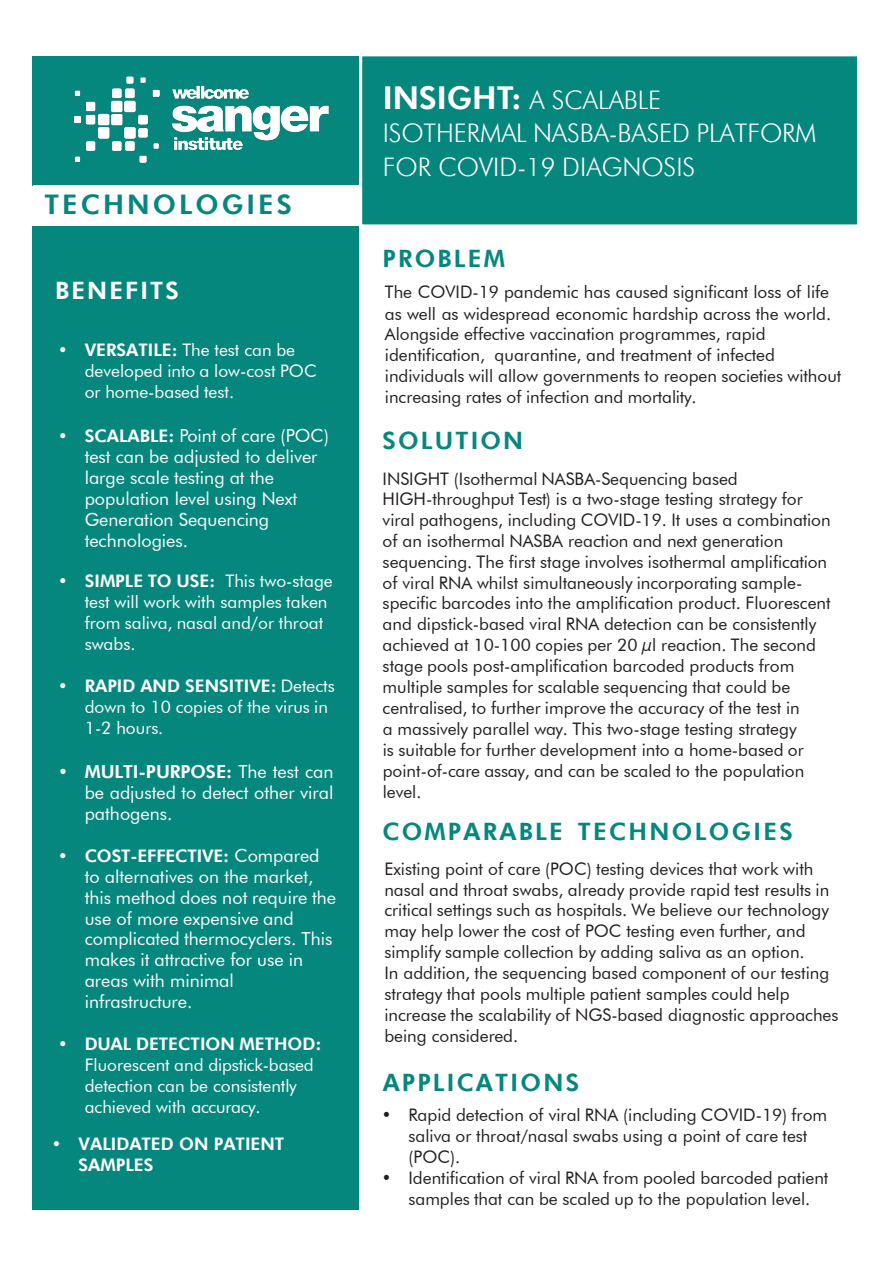
<style>
.page{position:relative;width:893px;height:1264px;background:#fff}
.page>*{position:absolute;margin:0;border:0;box-sizing:border-box;transform-origin:0 0}
.t1{font:800 27px "Futura BTW01";letter-spacing:.115em;color:#06877e}
.t2{font:300 25.5px/34.3px "Futura BTW01";letter-spacing:-.005em;color:#fff}
.t3{font:800 24px "Futura BTW01";letter-spacing:.09em;color:#06877e}
.t4{font:800 24px "Futura BTW01";letter-spacing:.09em;color:#fff}
.t5{font:18px/21px "Futura BT";color:#fff}
.t6{font:17.25px/20.9px "Futura BT";color:#231f20}
.t7{font:17.25px/21px "Futura BT";color:#fff}
.t8{font:800 17.25px/20.9px "Futura BTW01";letter-spacing:-.005em;color:#fff}
.s1{font-family:"Futura BTW01";font-weight:800}
.s2{font-family:"Futura BTW01";font-weight:800;font-size:17.25px}
.s3{font-size:18px}
.s4{font-family:"Futura BT";font-weight:400;font-size:18px}
.s5{font-family:"Futura BTW01";font-weight:800;font-size:18px}
.s6{font-weight:800;font-size:31.5px}
</style>
<div class="page">
<div style="left:360px;top:54px;width:499px;height:172px;background:#06877e"></div>
<div style="left:357px;top:52px;width:504px;height:177px;border:4px solid #fff"></div>
<div style="left:32px;top:226px;width:327px;height:983px;background:#06877e"></div>
<div style="left:32px;top:56px;width:327px;height:129px;background:#06877e"></div>
<div style="left:33px;top:185px;width:327px;height:41px;background:#fff"></div>
<img style="left:73px;top:76px;width:256px;height:87px">
<p class="t1" style="left:45px;top:188px;width:249px">TECHNOLOGIES</p>
<p class="t4" style="left:55px;top:275px;width:125px">BENEFITS</p>
<p class="t7" style="left:85px;top:339px;width:233px;text-indent:-27px"><span class="s1">• VERSATILE:</span> The test can be developed into a low-cost POC or home-based test.</p>
<p class="t5" style="left:85px;top:425px;width:246px;text-indent:-27px"><span class="s2">• SCALABLE</span><span class="s1">:</span> Point of care (POC) test can be adjusted to deliver large scale testing at the population level using Next<br>Generation Sequencing technologies.</p>
<p class="t7" style="left:85px;top:570px;width:249px;text-indent:-27px"><span class="s1">• SIMPLE TO USE:</span> This two-stage test will work with samples taken from saliva, nasal and/or throat swabs.</p>
<p class="t7" style="left:85px;top:675px;width:251px;text-indent:-27px"><span class="s1">• RAPID AND SENSITIVE:</span> Detects down to 10 copies of the virus in<br>1-2 hours.</p>
<p class="t5" style="left:85px;top:761px;width:250px;text-align:justify;text-indent:-27px"><span class="s1">• MULTI-PURPOSE:</span> The test can be adjusted to detect other viral pathogens.</p>
<p class="t8" style="left:58px;top:844px;width:263px">• COST-EFFECTIVE<span class="s3">:</span> <span class="s4">Compared</span></p>
<p class="t5" style="left:85px;top:865px;width:253px">to alternatives on the market, this method does not require the use of more expensive and complicated thermocyclers. This makes it attractive for use in areas with minimal infrastructure.</p>
<p class="t7" style="left:85px;top:1032px;width:238px;text-indent:-27px"><span class="s1">• DUAL DETECTION METHOD</span><span class="s5">:<br></span>Fluorescent and dipstick-based detection can be consistently achieved with accuracy.</p>
<p class="t8" style="left:79px;top:1132px;width:207px;text-indent:-27px">• VALIDATED ON PATIENT<br>SAMPLES</p>
<p class="t2" style="left:382px;top:82px;width:280px"><span class="s6">INSIGHT:</span> A SCALABLE</p>
<p class="t2" style="left:382px;top:115px;width:435px">ISOTHERMAL NASBA-BASED PLATFORM<br>FOR COVID-19 DIAGNOSIS</p>
<p class="t3" style="left:382px;top:243px;width:124px">PROBLEM</p>
<p class="t6" style="left:385px;top:282px;width:458px">The COVID-19 pandemic has caused significant loss of life as well as widespread economic hardship across the world.<br>Alongside effective vaccination programmes, rapid identification, quarantine, and treatment of infected individuals will allow governments to reopen societies without increasing rates of infection and mortality.</p>
<p class="t3" style="left:382px;top:426px;width:142px">SOLUTION</p>
<p class="t6" style="left:382px;top:468px;width:356px">INSIGHT (Isothermal NASBA-Sequencing based</p>
<p class="t6" style="left:382px;top:488px;width:449px">HIGH-throughput Test) is a two-stage testing strategy for viral pathogens, including COVID-19. It uses a combination of an isothermal NASBA reaction and next generation sequencing. The first stage involves isothermal amplification of viral RNA whilst simultaneously incorporating sample&shy;specific barcodes into the amplification product. Fluorescent and dipstick-based viral RNA detection can be consistently achieved at 10-100 copies per 20 µl reaction. The second stage pools post-amplification barcoded products from multiple samples for scalable sequencing that could be centralised, to further improve the accuracy of the test in</p>
<p class="t6" style="left:382px;top:718px;width:423px">a massively parallel way. This two-stage testing strategy is suitable for further development into a home-based or point-of-care assay, and can be scaled to the population level.</p>
<p class="t3" style="left:382px;top:816px;width:411px">COMPARABLE TECHNOLOGIES</p>
<p class="t6" style="left:384px;top:857px;width:446px">Existing point of care (POC) testing devices that work with nasal and throat swabs, already provide rapid test results in critical settings such as hospitals. We believe our technology may help lower the cost of POC testing even further, and simplify sample collection by adding saliva as an option.</p>
<p class="t6" style="left:384px;top:962px;width:455px">In addition, the sequencing based component of our testing strategy that pools multiple patient samples could help increase the scalability of NGS-based diagnostic approaches being considered.</p>
<p class="t3" style="left:382px;top:1067px;width:198px">APPLICATIONS</p>
<p class="t6" style="left:408px;top:1103px;width:420px;text-indent:-27px">• Rapid detection of viral RNA (including COVID-19) from saliva or throat/nasal swabs using a point of care test (POC).</p>
<p class="t6" style="left:381px;top:1166px;width:448px;text-align:center">• Identification of viral RNA from pooled barcoded patient samples that can be scaled up to the population level.</p>
</div>
